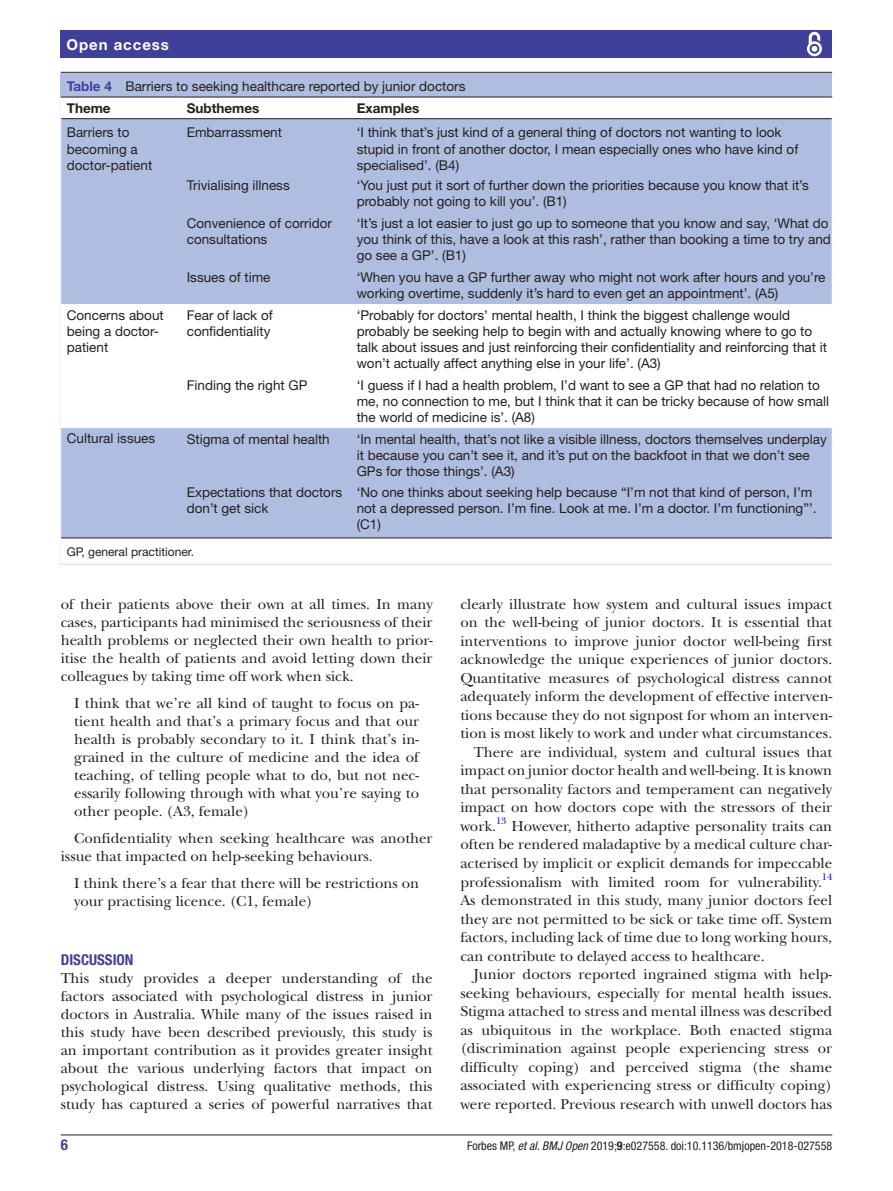
<style>
.page{position:relative;width:893px;height:1191px;background:#fff}
.page>*{position:absolute;margin:0;border:0;box-sizing:border-box;transform-origin:0 0}
.t1{font:15px/18px "New Baskerville";color:#231f20;text-align:justify}
.t2{font:700 condensed 15px "Helvetica Neue LT Std";color:#414099}
.t3{font:700 15px "Helvetica Neue LT Std";letter-spacing:.065em;color:#fff}
.t4{font:13.5px/16.2px "Helvetica Neue LT Std";color:#231f20}
.t5{font:700 13.5px "Helvetica Neue LT Std";color:#231f20}
.t6{font:condensed 12px "Helvetica Neue LT Std";color:#231f20}
.t7{font:12px "Helvetica Neue LT Std";color:#231f20}
.t8{font:9.9px "New Baskerville";color:#00f}
.s1{font-weight:700;color:#414099}
.s2{font-weight:700}
.s3{font-style:italic}
</style>
<div class="page">
<hr style="left:61px;top:1134px;width:771px;height:1px;background:#231f20">
<div style="left:61px;top:31px;width:771px;height:27px;background:#414099"></div>
<svg style="left:807px;top:31px;width:15px;height:26px"></svg>
<div style="left:61px;top:73px;width:771px;height:491px;background:#afbde1"></div>
<hr style="left:61px;top:72px;width:771px;height:1px;background:#231f20">
<div style="left:61px;top:98px;width:771px;height:466px;background:#fff"></div>
<svg style="left:61px;top:119px;width:771px;height:418px"></svg>
<hr style="left:61px;top:97px;width:120px;height:1px;background:#231f20">
<hr style="left:61px;top:118px;width:120px;height:1px;background:#231f20">
<hr style="left:181px;top:97px;width:170px;height:1px;background:#231f20">
<hr style="left:181px;top:118px;width:170px;height:1px;background:#231f20">
<hr style="left:351px;top:97px;width:481px;height:1px;background:#231f20">
<hr style="left:351px;top:118px;width:481px;height:1px;background:#231f20">
<hr style="left:181px;top:537px;width:170px;height:1px;background:#231f20">
<hr style="left:351px;top:537px;width:481px;height:1px;background:#231f20">
<hr style="left:61px;top:537px;width:120px;height:1px;background:#231f20">
<svg style="left:60px;top:97px;width:1px;height:22px"></svg>
<svg style="left:60px;top:538px;width:1px;height:26px"></svg>
<hr style="left:67px;top:555px;width:765px;height:1px;background:#fff">
<p class="t3" style="left:66px;top:35px;width:104px">Open access</p>
<p class="t4" style="left:67px;top:75px;width:400px;line-height:22px"><span class="s1">Table 4</span> Barriers to seeking healthcare reported by junior doctors<br><span class="s2">Theme</span></p>
<p class="t5" style="left:187px;top:99px;width:74px">Subthemes</p>
<p class="t5" style="left:357px;top:99px;width:64px">Examples</p>
<p class="t4" style="left:67px;top:124px;width:87px">Barriers to becoming a doctor-patient</p>
<p class="t4" style="left:187px;top:124px;width:97px">Embarrassment</p>
<p class="t4" style="left:357px;top:124px;width:443px">‘I think that’s just kind of a general thing of doctors not wanting to look stupid in front of another doctor, I mean especially ones who have kind of specialised’. (B4)</p>
<p class="t4" style="left:187px;top:177px;width:104px">Trivialising illness</p>
<p class="t4" style="left:357px;top:177px;width:454px">‘You just put it sort of further down the priorities because you know that it’s probably not going to kill you’. (B1)</p>
<p class="t4" style="left:187px;top:215px;width:147px">Convenience of corridor consultations</p>
<p class="t4" style="left:357px;top:215px;width:476px">‘It’s just a lot easier to just go up to someone that you know and say, ‘What do you think of this, have a look at this rash’, rather than booking a time to try and go see a GP’. (B1)</p>
<p class="t4" style="left:187px;top:269px;width:85px">Issues of time</p>
<p class="t4" style="left:357px;top:269px;width:470px">‘When you have a GP further away who might not work after hours and you’re working overtime, suddenly it’s hard to even get an appointment’. (A5)</p>
<p class="t4" style="left:67px;top:306px;width:99px">Concerns about being a doctor&shy;patient</p>
<p class="t4" style="left:187px;top:306px;width:87px">Fear of lack of confidentiality</p>
<p class="t4" style="left:357px;top:306px;width:472px">‘Probably for doctors’ mental health, I think the biggest challenge would probably be seeking help to begin with and actually knowing where to go to talk about issues and just reinforcing their confidentiality and reinforcing that it won’t actually affect anything else in your life’. (A3)</p>
<p class="t4" style="left:187px;top:377px;width:122px">Finding the right GP</p>
<p class="t4" style="left:357px;top:377px;width:474px">‘I guess if I had a health problem, I’d want to see a GP that had no relation to me, no connection to me, but I think that it can be tricky because of how small the world of medicine is’. (A8)</p>
<p class="t4" style="left:67px;top:429px;width:90px">Cultural issues</p>
<p class="t4" style="left:187px;top:431px;width:145px">Stigma of mental health</p>
<p class="t4" style="left:357px;top:431px;width:472px">‘In mental health, that’s not like a visible illness, doctors themselves underplay it because you can’t see it, and it’s put on the backfoot in that we don’t see<br>GPs for those things’. (A3)</p>
<p class="t4" style="left:187px;top:483px;width:157px">Expectations that doctors don’t get sick</p>
<p class="t4" style="left:357px;top:483px;width:461px">‘No one thinks about seeking help because “I’m not that kind of person, I’m not a depressed person. I’m fine. Look at me. I’m a doctor. I’m functioning”’. (C1)</p>
<p class="t7" style="left:67px;top:544px;width:129px">GP, general practitioner.</p>
<p class="t1" style="left:61px;top:595px;width:373px">of their patients above their own at all times. In many cases, participants had minimised the seriousness of their health problems or neglected their own health to prior&shy;itise the health of patients and avoid letting down their colleagues by taking time off work when sick.</p>
<p class="t1" style="left:74px;top:694px;width:346px">I think that we’re all kind of taught to focus on pa&shy;tient health and that’s a primary focus and that our health is probably secondary to it. I think that’s in&shy;grained in the culture of medicine and the idea of teaching, of telling people what to do, but not nec&shy;essarily following through with what you’re saying to other people. (A3, female)</p>
<p class="t1" style="left:61px;top:829px;width:373px;text-indent:14px">Confidentiality when seeking healthcare was another issue that impacted on help-seeking behaviours.</p>
<p class="t1" style="left:74px;top:874px;width:346px">I think there’s a fear that there will be restrictions on your practising licence. (C1, female)</p>
<p class="t2" style="left:61px;top:951px;width:74px">DISCUSSION</p>
<p class="t1" style="left:61px;top:969px;width:373px">This study provides a deeper understanding of the factors associated with psychological distress in junior doctors in Australia. While many of the issues raised in this study have been described previously, this study is an important contribution as it provides greater insight about the various underlying factors that impact on psychological distress. Using qualitative methods, this study has captured a series of powerful narratives that</p>
<p class="t1" style="left:460px;top:595px;width:373px">clearly illustrate how system and cultural issues impact</p>
<p class="t1" style="left:460px;top:613px;width:373px">on the well-being of junior doctors. It is essential that</p>
<p class="t1" style="left:460px;top:632px;width:373px">interventions to improve junior doctor well-being first</p>
<p class="t1" style="left:460px;top:650px;width:373px">acknowledge the unique experiences of junior doctors.</p>
<p class="t1" style="left:460px;top:669px;width:373px">Quantitative measures of psychological distress cannot</p>
<p class="t1" style="left:460px;top:687px;width:373px">adequately inform the development of effective interven-</p>
<p class="t1" style="left:460px;top:706px;width:373px">tions because they do not signpost for whom an interven-</p>
<p class="t1" style="left:460px;top:724px;width:373px">tion is most likely to work and under what circumstances.</p>
<p class="t1" style="left:474px;top:743px;width:360px">There are individual, system and cultural issues that</p>
<p class="t1" style="left:460px;top:761px;width:373px">impact on junior doctor health and well-being. It is known</p>
<p class="t1" style="left:460px;top:780px;width:373px">that personality factors and temperament can negatively</p>
<p class="t1" style="left:460px;top:798px;width:373px">impact on how doctors cope with the stressors of their</p>
<p class="t1" style="left:460px;top:817px;width:37px">work.</p>
<p class="t8" style="left:496px;top:815px;width:12px">13</p>
<p class="t1" style="left:460px;top:817px;width:373px;line-height:18.6px;text-indent:51px">However, hitherto adaptive personality traits can often be rendered maladaptive by a medical culture char&shy;acterised by implicit or explicit demands for impeccable professionalism with limited room for vulnerability.</p>
<p class="t8" style="left:822px;top:870px;width:12px">14</p>
<p class="t1" style="left:460px;top:891px;width:373px;line-height:18.5px">As demonstrated in this study, many junior doctors feel they are not permitted to be sick or take time off. System factors, including lack of time due to long working hours, can contribute to delayed access to healthcare.</p>
<p class="t1" style="left:460px;top:965px;width:373px;line-height:18.5px;text-indent:14px">Junior doctors reported ingrained stigma with help&shy;seeking behaviours, especially for mental health issues.<br>Stigma attached to stress and mental illness was described as ubiquitous in the workplace. Both enacted stigma (discrimination against people experiencing stress or difficulty coping) and perceived stigma (the shame associated with experiencing stress or difficulty coping) were reported. Previous research with unwell doctors has</p>
<p class="t2" style="left:61px;top:1135px;width:9px">6</p>
<p class="t6" style="left:467px;top:1138px;width:366px">Forbes MP, <span class="s3">et al</span>. <span class="s3">BMJ Open</span> 2019;<span class="s2">9</span>:e027558. doi:10.1136/bmjopen-2018-027558</p>
</div>
